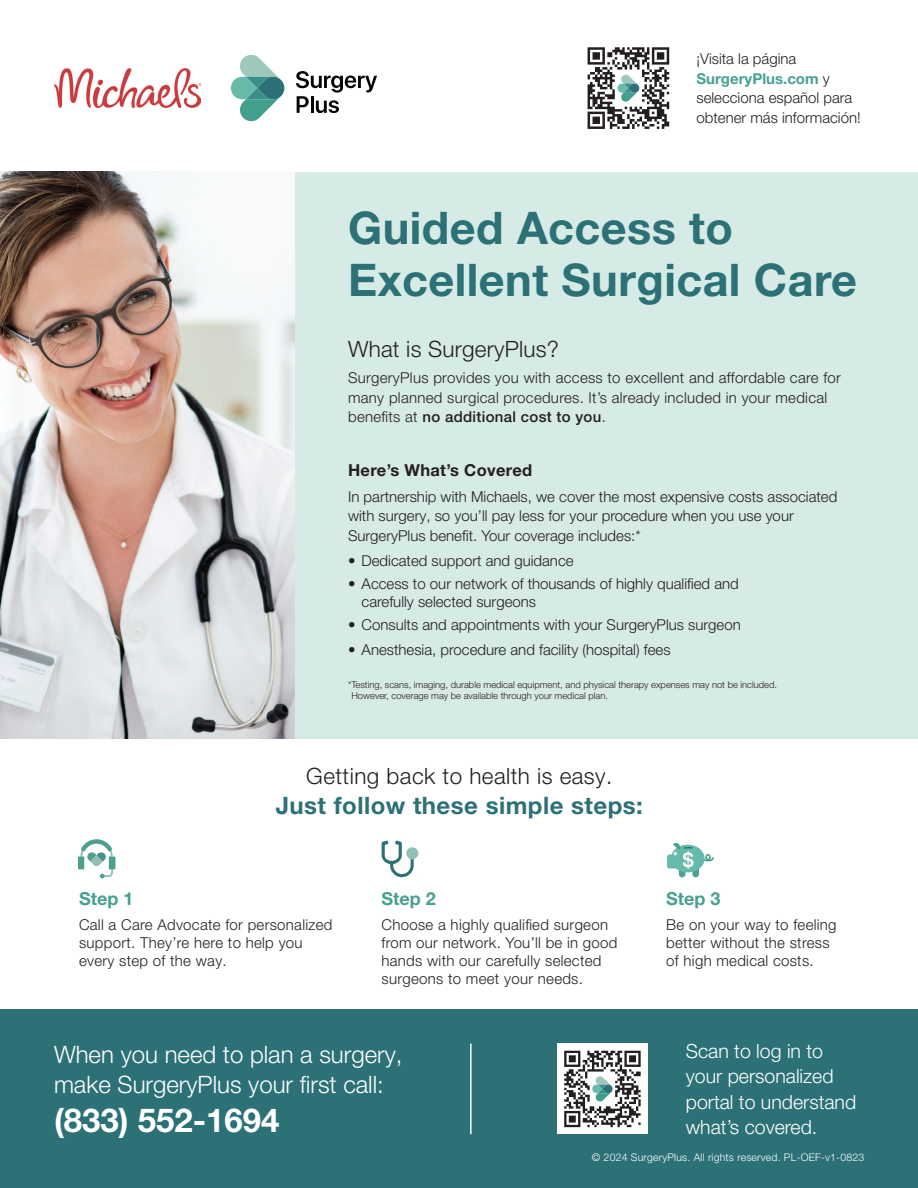
<style>
.page{position:relative;width:918px;height:1188px;background:#fff}
.page>*{position:absolute;margin:0;border:0;box-sizing:border-box;transform-origin:0 0}
.t1{font:700 45px/52.5px "Helvetica Neue LT Pro";letter-spacing:.01em;color:#2b7176}
.t2{font:700 33px "Helvetica Neue LT Pro";color:#fff}
.t3{font:300 24px/30px "Helvetica Neue LT Pro";color:#fff}
.Subtitle{font:700 24px "Helvetica Neue LT Pro";letter-spacing:.02em;color:#2b7176}
.Subtitle-2{font:300 22.5px "Helvetica Neue LT Pro";letter-spacing:.02em;color:#231f20}
.t4{font:300 19.5px/25.5px "Helvetica Neue LT Pro";color:#fff}
.Subtitle-3{font:700 18px "Helvetica Neue LT Pro";color:#47a190}
.Subtitle-4{font:700 16.5px "Helvetica Neue LT Pro";letter-spacing:.02em;color:#231f20}
.Body{font:300 15px/19.5px "Helvetica Neue LT Pro";color:#231f20}
.Subtitle-5{font:300 15px/18px "Helvetica Neue LT Pro";letter-spacing:.02em;color:#231f20}
.Body-2{font:300 15px/19.5px "Helvetica Neue LT Pro";letter-spacing:.02em;color:#231f20}
.Answers{font:300 15px/19.5px "Helvetica Neue LT Pro";color:#231f20}
.Body-3{font:300 10.5px "Helvetica Neue LT Pro";letter-spacing:.02em;color:#fff}
.Body-4{font:300 9.3px/11.2px "Helvetica Neue LT Pro";color:#231f20}
.s1{font-weight:700;color:#47a190}
.s2{font-weight:500}
</style>
<div class="page">
<div style="left:294px;top:172px;width:624px;height:567px;background:#d6eae6"></div>
<img style="left:0;top:172px;width:294px;height:567px">
<div style="left:0;top:1009px;width:918px;height:179px;background:#2b7176"></div>
<div style="left:557px;top:1044px;width:91px;height:90px;background:#fff"></div>
<svg style="left:564px;top:1051px;width:77px;height:76px"></svg>
<hr style="left:470px;top:1044px;width:2px;height:90px;background:#fff">
<svg style="left:231px;top:55px;width:53px;height:66px"></svg>
<svg style="left:296px;top:71px;width:81px;height:42px"></svg>
<svg style="left:588px;top:47px;width:81px;height:82px"></svg>
<svg style="left:79px;top:839px;width:36px;height:39px"></svg>
<div style="left:692px;top:865px;width:7px;height:12px;background:#4ca190;border-radius:3px"></div>
<div style="left:679px;top:868px;width:6px;height:9px;background:#4ca190;border-radius:3px"></div>
<svg style="left:705px;top:854px;width:9px;height:7px"></svg>
<div style="left:671px;top:845px;width:34px;height:27px;background:#65baab;border-radius:50%"></div>
<div style="left:667px;top:854px;width:18px;height:15px;background:#65baab;border-radius:2px"></div>
<svg style="left:673px;top:843px;width:21px;height:26px"></svg>
<svg style="left:382px;top:840px;width:36px;height:37px"></svg>
<div style="left:406px;top:847px;width:12px;height:12px;background:#90c0b5;border-radius:50%"></div>
<img style="left:54px;top:68px;width:147px;height:40px">
<p class="Answers" style="left:697px;top:49px;width:166px">¡Visita la página<br><span class="s1">SurgeryPlus.com</span> y selecciona español para obtener más información!</p>
<p class="t1" style="left:348px;top:201px;width:510px">Guided Access to<br>Excellent Surgical Care</p>
<p class="Subtitle-2" style="left:348px;top:335px;width:212px">What is SurgeryPlus?</p>
<p class="Body-2" style="left:348px;top:368px;width:494px">SurgeryPlus provides you with access to excellent and affordable care for many planned surgical procedures. It’s already included in your medical benefits at <span class="s2">no additional cost to you</span>.</p>
<p class="Subtitle-4" style="left:348px;top:460px;width:186px">Here’s What’s Covered</p>
<p class="Body" style="left:348px;top:486px;width:491px">In partnership with Michaels, we cover the most expensive costs associated with surgery, so you’ll pay less for your procedure when you use your<br>SurgeryPlus benefit. Your coverage includes:*</p>
<p class="Body" style="left:348px;top:550px;width:227px">• Dedicated support and guidance</p>
<p class="Body" style="left:362px;top:574px;width:379px;line-height:18px;text-indent:-14px">• Access to our network of thousands of highly qualified and carefully selected surgeons</p>
<p class="Body" style="left:348px;top:615px;width:394px">• Consults and appointments with your SurgeryPlus surgeon</p>
<p class="Body" style="left:348px;top:640px;width:324px">• Anesthesia, procedure and facility (hospital) fees</p>
<p class="Body-4" style="left:351px;top:679px;width:427px;text-indent:-3px">*Testing, scans, imaging, durable medical equipment, and physical therapy expenses may not be included.<br>However, coverage may be available through your medical plan.</p>
<p class="Subtitle-2" style="left:306px;top:762px;width:308px">Getting back to health is easy.</p>
<p class="Subtitle" style="left:276px;top:791px;width:369px">Just follow these simple steps:</p>
<p class="Subtitle-3" style="left:79px;top:888px;width:56px">Step 1</p>
<p class="Subtitle-5" style="left:79px;top:915px;width:255px">Call a Care Advocate for personalized support. They’re here to help you every step of the way.</p>
<p class="Subtitle-3" style="left:382px;top:888px;width:56px">Step 2</p>
<p class="Subtitle-5" style="left:382px;top:916px;width:237px">Choose a highly qualified surgeon from our network. You’ll be in good hands with our carefully selected surgeons to meet your needs.</p>
<p class="t3" style="left:54px;top:1039px;width:350px">When you need to plan a surgery, make SurgeryPlus your first call:</p>
<p class="t2" style="left:54px;top:1100px;width:227px">(833) 552-1694</p>
<p class="Subtitle-3" style="left:666px;top:888px;width:56px">Step 3</p>
<p class="Subtitle-5" style="left:666px;top:916px;width:172px">Be on your way to feeling better without the stress of high medical costs.</p>
<p class="t4" style="left:686px;top:1038px;width:172px">Scan to log in to your personalized portal to understand what’s covered.</p>
<p class="Body-3" style="left:592px;top:1151px;width:274px">© 2024 SurgeryPlus. All rights reserved. PL-OEF-v1-0823</p>
</div>
